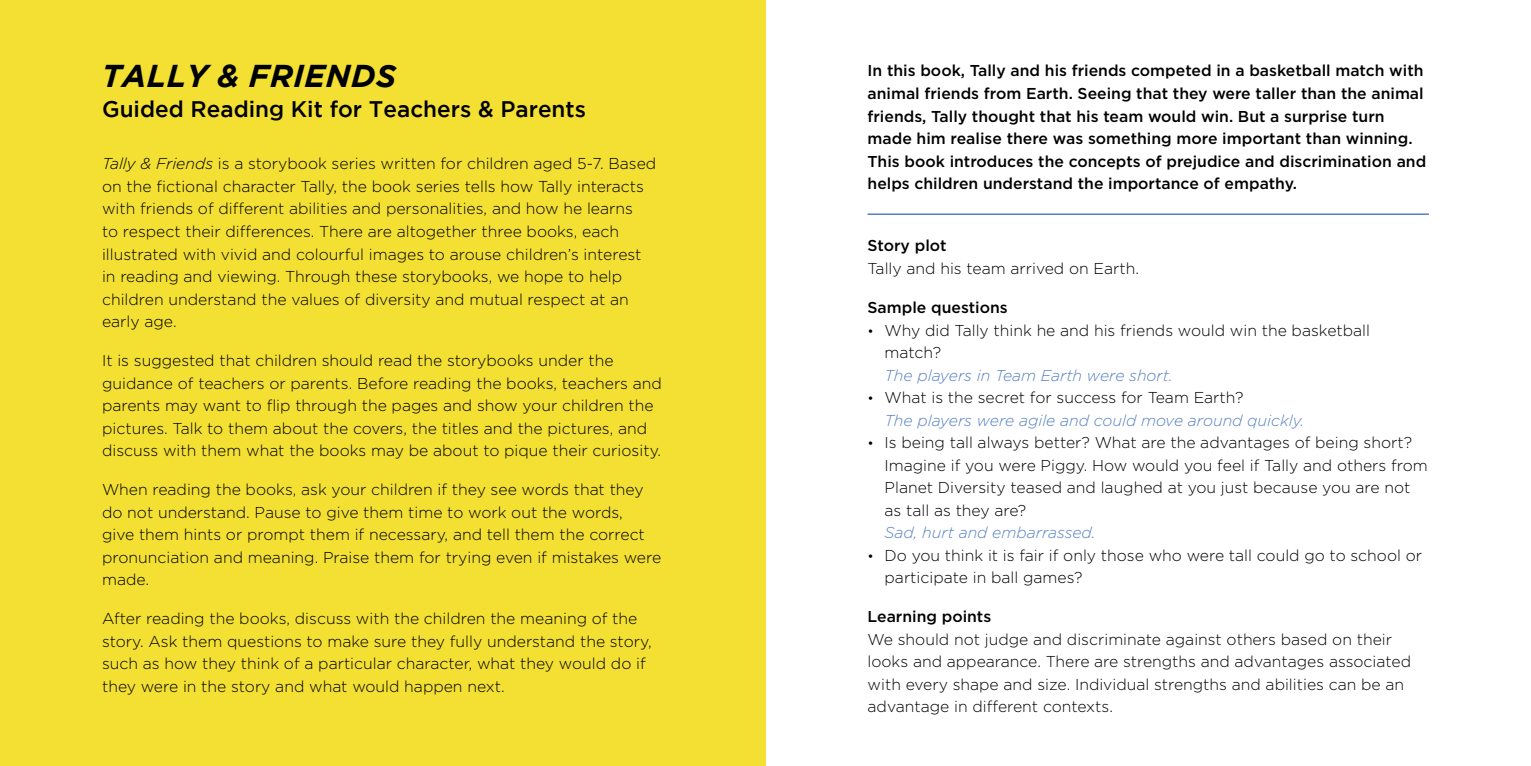
<style>
.page{position:relative;width:1531px;height:766px;background:#fff}
.page>*{position:absolute;margin:0;border:0;box-sizing:border-box;transform-origin:0 0}
.t1{font:italic 700 31.5px "Gotham";letter-spacing:.015em;color:#000}
.t2{font:500 22.5px "Gotham";color:#000}
.t3{font:300 15.75px/22.5px "Gotham";color:#000}
.t4{font:500 15.75px/22.5px "Gotham";color:#000}
.t5{font:italic 300 15.75px/22.5px "Gotham";color:#5781c2}
.s1{font-style:italic}
.s2{font-size:13.5px}
.s3{font-style:normal;font-size:13.5px;color:#000}
.s4{font-style:normal;color:#000}
</style>
<div class="page">
<div style="left:0;top:0;width:765px;height:765px;background:#f3e032"></div>
<hr style="left:867px;top:213px;width:562px;height:2px;background:#5781c2">
<h1 class="t1" style="left:102px;top:57px;width:295px">TALLY &amp; FRIENDS</h1>
<h2 class="t2" style="left:102px;top:96px;width:485px">Guided Reading Kit for Teachers &amp; Parents</h2>
<p class="t3" style="left:102px;top:152px;width:556px"><span class="s1">Tally &amp; Friends</span> is a storybook series written for children aged 5-7. Based on the fictional character Tally, the book series tells how Tally interacts with friends of different abilities and personalities, and how he learns<br>to respect their differences. There are altogether three books, each illustrated with vivid and colourful images to arouse children’s interest in reading and viewing. Through these storybooks, we hope to help children understand the values of diversity and mutual respect at an early age.</p>
<p class="t3" style="left:102px;top:349px;width:561px">It is suggested that children should read the storybooks under the guidance of teachers or parents. Before reading the books, teachers and parents may want to flip through the pages and show your children the pictures. Talk to them about the covers, the titles and the pictures, and discuss with them what the books may be about to pique their curiosity.</p>
<p class="t3" style="left:102px;top:478px;width:561px">When reading the books, ask your children if they see words that they do not understand. Pause to give them time to work out the words,<br>give them hints or prompt them if necessary, and tell them the correct pronunciation and meaning. Praise them for trying even if mistakes were made.</p>
<p class="t3" style="left:102px;top:607px;width:551px">After reading the books, discuss with the children the meaning of the story. Ask them questions to make sure they fully understand the story, such as how they think of a particular character, what they would do if they were in the story and what would happen next.</p>
<p class="t4" style="left:867px;top:59px;width:560px">In this book, Tally and his friends competed in a basketball match with animal friends from Earth. Seeing that they were taller than the animal friends, Tally thought that his team would win. But a surprise turn made him realise there was something more important than winning.<br>This book introduces the concepts of prejudice and discrimination and helps children understand the importance of empathy.</p>
<p class="t4" style="left:867px;top:234px;width:81px">Story plot</p>
<p class="t3" style="left:867px;top:257px;width:273px">Tally and his team arrived on Earth.</p>
<p class="t4" style="left:867px;top:296px;width:142px">Sample questions</p>
<p class="t3" style="left:884px;top:318px;width:487px;text-indent:-17px"><span class="s2">•</span> Why did Tally think he and his friends would win the basketball match?</p>
<p class="t5" style="left:884px;top:363px;width:290px">The players in Team Earth were short.</p>
<p class="t5" style="left:884px;top:386px;width:421px;text-indent:-17px"><span class="s3">•</span> <span class="s4">What is the secret for success for Team Earth?<br></span>The players were agile and could move around quickly.</p>
<p class="t3" style="left:884px;top:431px;width:545px;text-indent:-17px"><span class="s2">•</span> Is being tall always better? What are the advantages of being short?<br>Imagine if you were Piggy. How would you feel if Tally and others from Planet Diversity teased and laughed at you just because you are not as tall as they are?</p>
<p class="t5" style="left:884px;top:521px;width:212px">Sad, hurt and embarrassed.</p>
<p class="t3" style="left:884px;top:543px;width:539px;text-indent:-17px"><span class="s2">•</span> Do you think it is fair if only those who were tall could go to school or participate in ball games?</p>
<p class="t4" style="left:867px;top:605px;width:125px">Learning points</p>
<p class="t3" style="left:867px;top:627px;width:545px">We should not judge and discriminate against others based on their looks and appearance. There are strengths and advantages associated with every shape and size. Individual strengths and abilities can be an advantage in different contexts.</p>
</div>
